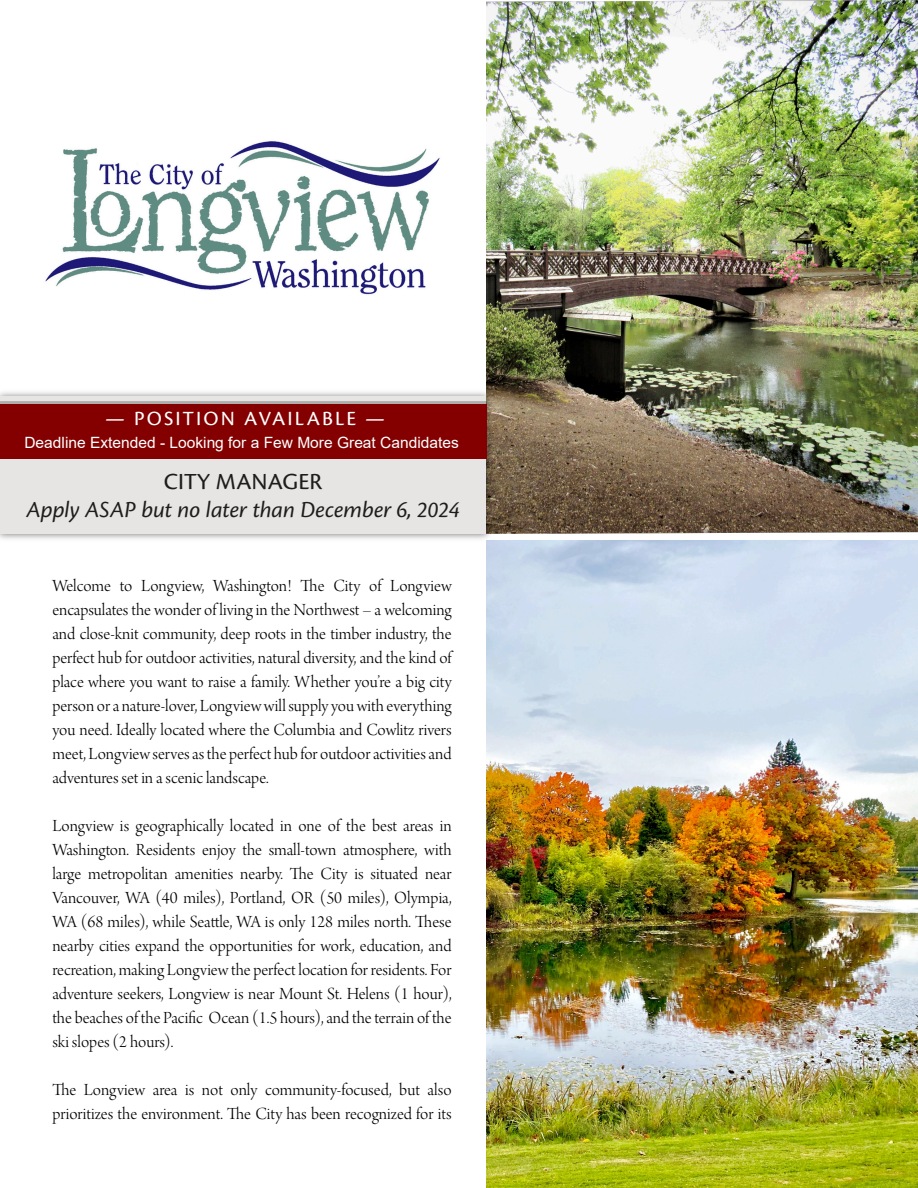
<style>
.page{position:relative;width:918px;height:1188px;background:#fff}
.page>*{position:absolute;margin:0;border:0;box-sizing:border-box;transform-origin:0 0}
.t1{font:italic 24px "Cronos Pro";color:#1e1d1c}
.t2{font:24px "Cronos Pro Capt";color:#1e1d1c}
.t3{font:21px "Cronos Pro Capt";letter-spacing:.1em;color:#fff}
.t4{font:18px/24px "Arno Pro Light Display";color:#000;text-align:justify}
.t5{font:15.6px "Arial";color:#fff}
</style>
<div class="page">
<img style="left:486px;top:540px;width:432px;height:648px">
<img style="left:486px;top:0;width:432px;height:533px">
<img style="left:0;top:388px;width:494px;height:154px">
<div style="left:0;top:396px;width:486px;height:138px;background:#e6e5e4"></div>
<div style="left:0;top:404px;width:486px;height:55px;background:#840000"></div>
<img style="left:45px;top:141px;width:395px;height:154px">
<p class="t3" style="left:105px;top:409px;width:281px">— POSITION AVAILABLE —</p>
<p class="t5" style="left:24px;top:437px;width:436px">Deadline Extended - Looking for a Few More Great Candidates</p>
<h1 class="t2" style="left:164px;top:470px;width:160px">CITY MANAGER</h1>
<h1 class="t1" style="left:27px;top:499px;width:435px">Apply ASAP but no later than December 6, 2024</h1>
<p class="t4" style="left:52px;top:576px;width:401px">Welcome to Longview, Washington! The City of Longview encapsulates the wonder of living in the Northwest – a welcoming and close-knit community, deep roots in the timber industry, the perfect hub for outdoor activities, natural diversity, and the kind of place where you want to raise a family. Whether you’re a big city person or a nature-lover, Longview will supply you with everything you need. Ideally located where the Columbia and Cowlitz rivers meet, Longview serves as the perfect hub for outdoor activities and adventures set in a scenic landscape.</p>
<p class="t4" style="left:52px;top:816px;width:401px">Longview is geographically located in one of the best areas in Washington. Residents enjoy the small-town atmosphere, with large metropolitan amenities nearby. The City is situated near Vancouver, WA (40 miles), Portland, OR (50 miles), Olympia, WA (68 miles), while Seattle, WA is only 128 miles north. These nearby cities expand the opportunities for work, education, and recreation, making Longview the perfect location for residents. For adventure seekers, Longview is near Mount St. Helens (1 hour), the beaches of the Pacific Ocean (1.5 hours), and the terrain of the ski slopes (2 hours).</p>
<p class="t4" style="left:52px;top:1080px;width:401px">The Longview area is not only community-focused, but also prioritizes the environment. The City has been recognized for its</p>
</div>
